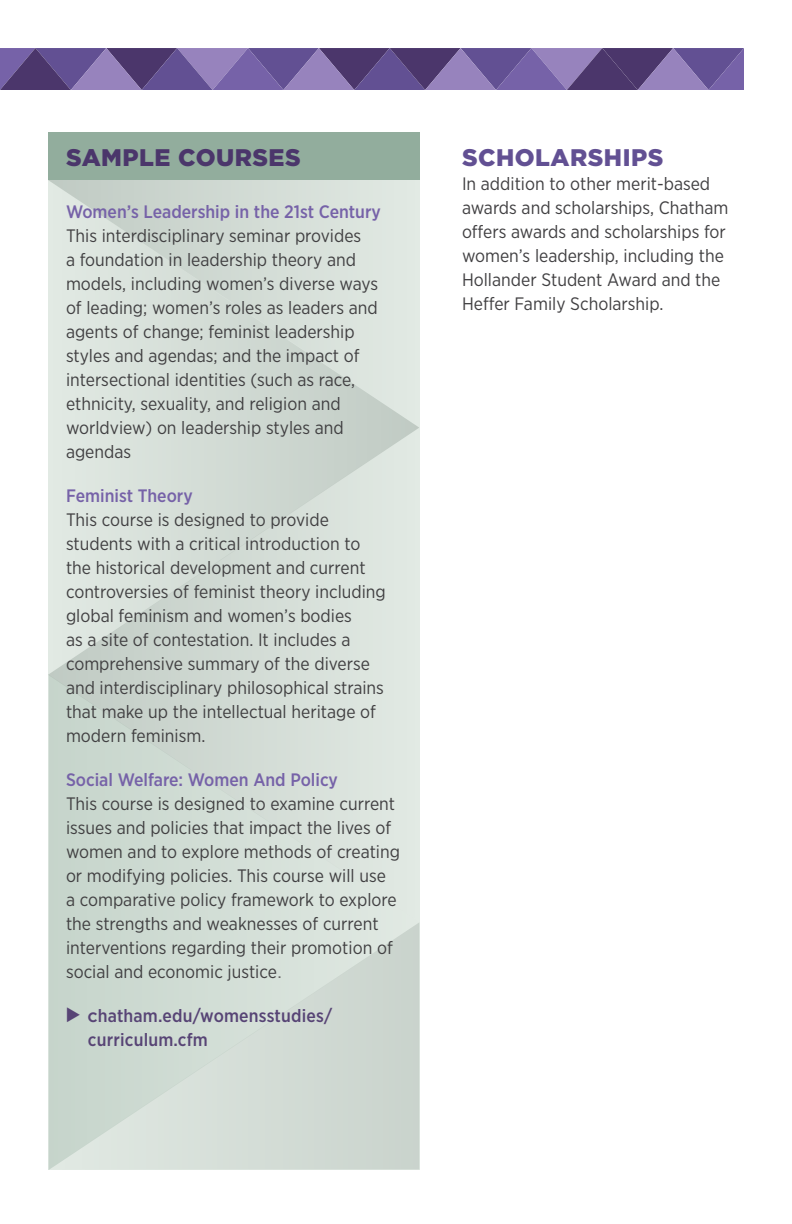
<style>
.page{position:relative;width:792px;height:1224px;background:#fff}
.page>*{position:absolute;margin:0;border:0;box-sizing:border-box;transform-origin:0 0}
.t1{font:900 24px "Gotham";letter-spacing:.02em;color:#4b366b}
.t2{font:900 24px "Gotham";letter-spacing:.02em;color:#625093}
.t3{font:18px/24px "Gotham Narrow";color:#414042}
.t4{font:500 18px "Gotham Narrow";color:#7662a8}
.t5{font:500 18px/24px "Gotham Narrow";letter-spacing:.01em;color:#574475}
.s1{font-family:"Arial";color:#666}
.s2{font-family:"Trianglefont";font-weight:400}
.s3{font-family:"Gotham"}
</style>
<div class="page">
<svg style="left:48px;top:427px;width:371px;height:495px;fill:#d8e1da"></svg>
<svg style="left:49px;top:675px;width:371px;height:495px;fill:#d1dbd4"></svg>
<svg style="left:48px;top:180px;width:371px;height:247px;fill:#d8e1da"></svg>
<div style="left:48px;top:132px;width:372px;height:48px;background:#92ad9d"></div>
<svg style="left:0;top:48px;width:744px;height:42px"></svg>
<h1 class="t1" style="left:66px;top:144px;width:236px">SAMPLE COURSES</h1>
<p class="t4" style="left:66px;top:200px;width:316px">Women’s Leadership in the 21st Century</p>
<p class="t3" style="left:66px;top:223px;width:314px">This interdisciplinary seminar provides<br>a foundation in leadership theory and models, including women’s diverse ways of leading; women’s roles as leaders and agents of change; feminist leadership styles and agendas; and the impact of intersectional identities (such as race, ethnicity, sexuality, and religion and worldview) on leadership styles and agendas</p>
<p class="t4" style="left:66px;top:484px;width:128px">Feminist Theory</p>
<p class="t3" style="left:66px;top:507px;width:321px">This course is designed to provide students with a critical introduction to the historical development and current controversies of feminist theory including global feminism and women’s bodies<br>as a site of contestation. It includes a comprehensive summary of the diverse and interdisciplinary philosophical strains that make up the intellectual heritage of modern feminism.</p>
<p class="t4" style="left:66px;top:768px;width:273px">Social Welfare: Women And Policy</p>
<p class="t3" style="left:66px;top:791px;width:336px">This course is designed to examine current issues and policies that impact the lives of women and to explore methods of creating or modifying policies. This course will use<br>a comparative policy framework to explore the strengths and weaknesses of current interventions regarding their promotion of social and economic justice<span class="s1">.</span></p>
<p class="t5" style="left:88px;top:1003px;width:246px;text-indent:-22px"><span class="s2">r</span> <span class="s3">c</span>hatham.edu/womensstudies/ curriculum.cfm</p>
<h1 class="t2" style="left:462px;top:144px;width:203px">SCHOLARSHIPS</h1>
<p class="t3" style="left:462px;top:171px;width:268px">In addition to other merit-based awards and scholarships, Chatham offers awards and scholarships for women’s leadership, including the Hollander Student Award and the Heffer Family Scholarship.</p>
</div>
